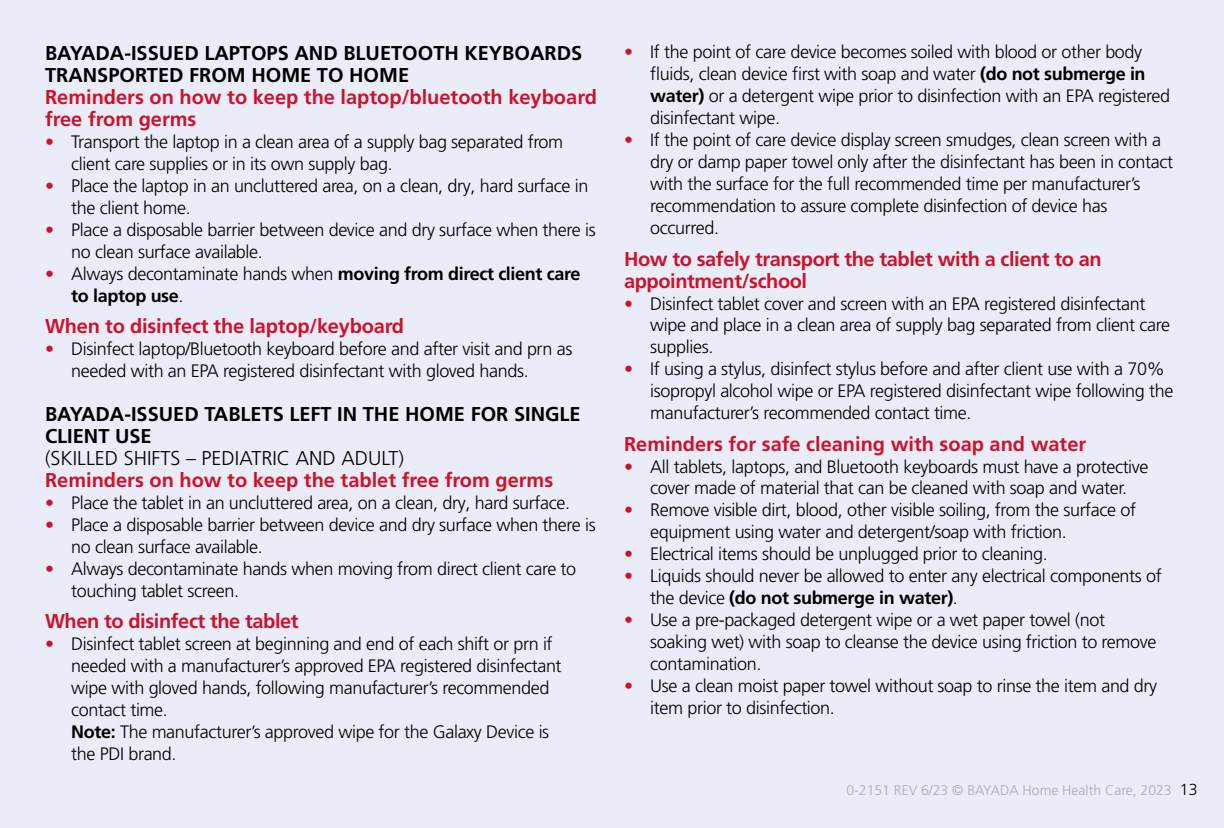
<style>
.page{position:relative;width:1224px;height:828px;background:#eaedf7}
.page>*{position:absolute;margin:0;border:0;box-sizing:border-box;transform-origin:0 0}
.t1{font:700 20px/22px "Frutiger LT Pro";color:#cd122d}
.t2{font:700 20px/22px "Frutiger LT Pro";color:#000}
.t3{font:700 20px/22px "Frutiger LT Pro";letter-spacing:-.02em;color:#cd122d}
.t4{font:300 20px "Frutiger LT Pro";color:#000}
.t5{font:300 18px/22px "Frutiger LT Pro";letter-spacing:-.02em;color:#000}
.t6{font:700 18px/22px "Frutiger LT Pro";letter-spacing:-.02em;color:#000}
.t7{font:300 14px "Frutiger LT Pro";color:#aaacad}
.s1{color:#cd122d}
.s2{font-weight:300;color:#cd122d}
.s3{font-weight:300}
.s4{font-weight:700}
.s5{font-size:16px;color:#000}
</style>
<div class="page">
<p class="t2" style="left:45px;top:42px;width:539px">BAYADA-ISSUED LAPTOPS AND BLUETOOTH KEYBOARDS<br>TRANSPORTED FROM HOME TO HOME</p>
<p class="t1" style="left:45px;top:86px;width:553px">Reminders on how to keep the laptop/bluetooth keyboard free from germs</p>
<p class="t5" style="left:71px;top:131px;width:494px;text-indent:-26px"><span class="s1">•</span> Transport the laptop in a clean area of a supply bag separated from client care supplies or in its own supply bag.</p>
<p class="t5" style="left:71px;top:175px;width:519px;text-indent:-26px"><span class="s1">•</span> Place the laptop in an uncluttered area, on a clean, dry, hard surface in the client home.</p>
<p class="t5" style="left:71px;top:219px;width:526px;text-indent:-26px"><span class="s1">•</span> Place a disposable barrier between device and dry surface when there is no clean surface available.</p>
<p class="t6" style="left:71px;top:263px;width:511px;text-indent:-26px"><span class="s2">•</span> <span class="s3">Always decontaminate hands when</span> moving from direct client care to laptop use<span class="s3">.</span></p>
<p class="t1" style="left:45px;top:315px;width:361px">When to disinfect the laptop/keyboard</p>
<p class="t5" style="left:71px;top:338px;width:503px;text-indent:-26px"><span class="s1">•</span> Disinfect laptop/Bluetooth keyboard before and after visit and prn as needed with an EPA registered disinfectant with gloved hands.</p>
<p class="t2" style="left:45px;top:403px;width:537px">BAYADA-ISSUED TABLETS LEFT IN THE HOME FOR SINGLE<br>CLIENT USE</p>
<p class="t4" style="left:45px;top:446px;width:361px">(SKILLED SHIFTS – PEDIATRIC AND ADULT)</p>
<p class="t1" style="left:45px;top:469px;width:510px">Reminders on how to keep the tablet free from germs</p>
<p class="t5" style="left:45px;top:492px;width:527px"><span class="s1">•</span> Place the tablet in an uncluttered area, on a clean, dry, hard surface.</p>
<p class="t5" style="left:71px;top:514px;width:526px;text-indent:-26px"><span class="s1">•</span> Place a disposable barrier between device and dry surface when there is no clean surface available.</p>
<p class="t5" style="left:71px;top:558px;width:507px;text-indent:-26px"><span class="s1">•</span> Always decontaminate hands when moving from direct client care to touching tablet screen.</p>
<p class="t3" style="left:45px;top:610px;width:255px">When to disinfect the tablet</p>
<p class="t5" style="left:71px;top:633px;width:492px;text-indent:-26px"><span class="s1">•</span> Disinfect tablet screen at beginning and end of each shift or prn if needed with a manufacturer’s approved EPA registered disinfectant wipe with gloved hands, following manufacturer’s recommended contact time.<br><span class="s4">Note:</span> The manufacturer’s approved wipe for the Galaxy Device is the PDI brand.</p>
<p class="t5" style="left:650px;top:41px;width:521px;text-indent:-26px"><span class="s1">•</span> If the point of care device becomes soiled with blood or other body fluids, clean device first with soap and water <span class="s4">(do not submerge in water)</span> or a detergent wipe prior to disinfection with an EPA registered disinfectant wipe.</p>
<p class="t5" style="left:650px;top:129px;width:524px;text-indent:-26px"><span class="s1">•</span> If the point of care device display screen smudges, clean screen with a dry or damp paper towel only after the disinfectant has been in contact with the surface for the full recommended time per manufacturer’s recommendation to assure complete disinfection of device has occurred.</p>
<p class="t3" style="left:624px;top:248px;width:479px">How to safely transport the tablet with a client to an appointment/school</p>
<p class="t5" style="left:650px;top:292px;width:521px;text-indent:-26px"><span class="s1">•</span> Disinfect tablet cover and screen with an EPA registered disinfectant wipe and place in a clean area of supply bag separated from client care supplies.</p>
<p class="t5" style="left:650px;top:358px;width:525px;text-indent:-26px"><span class="s1">•</span> If using a stylus, disinfect stylus before and after client use with a 70% isopropyl alcohol wipe or EPA registered disinfectant wipe following the manufacturer’s recommended contact time.</p>
<p class="t1" style="left:624px;top:433px;width:464px">Reminders for safe cleaning with soap and water</p>
<p class="t5" style="left:624px;top:455px;width:526px;text-align:center"><span class="s1">•</span> All tablets, laptops, and Bluetooth keyboards must have a protective cover made of material that can be cleaned with soap and water.</p>
<p class="t5" style="left:650px;top:499px;width:487px;text-indent:-26px"><span class="s1">•</span> Remove visible dirt, blood, other visible soiling, from the surface of equipment using water and detergent/soap with friction.</p>
<p class="t5" style="left:624px;top:543px;width:425px"><span class="s1">•</span> Electrical items should be unplugged prior to cleaning.</p>
<p class="t5" style="left:650px;top:565px;width:513px;text-indent:-26px"><span class="s1">•</span> Liquids should never be allowed to enter any electrical components of the device <span class="s4">(do not submerge in water)</span>.</p>
<p class="t5" style="left:650px;top:609px;width:508px;text-indent:-26px"><span class="s1">•</span> Use a pre-packaged detergent wipe or a wet paper towel (not soaking wet) with soap to cleanse the device using friction to remove contamination.</p>
<p class="t5" style="left:650px;top:675px;width:508px;text-indent:-26px"><span class="s1">•</span> Use a clean moist paper towel without soap to rinse the item and dry item prior to disinfection.</p>
<p class="t7" style="left:846px;top:782px;width:353px">0-2151 REV 6/23 © BAYADA Home Health Care, 2023 <span class="s5">13</span></p>
</div>
